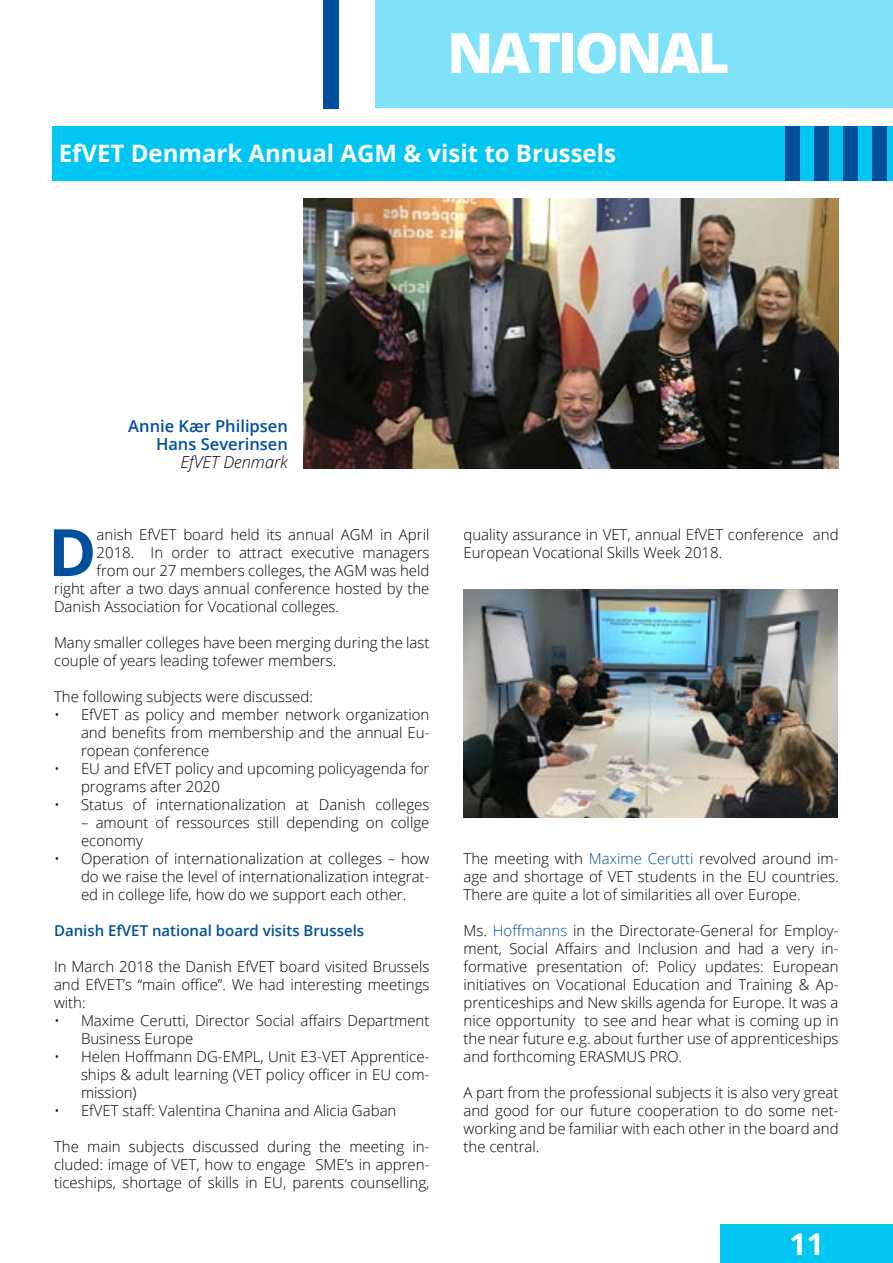
<style>
.page{position:relative;width:893px;height:1263px;background:#fff}
.page>*{position:absolute;margin:0;border:0;box-sizing:border-box;transform-origin:0 0}
.t1{font:700 65.4px "Open Sans";color:#00509b}
.t2{font:800 55.5px "Open Sans";letter-spacing:-.05em;color:#fff}
.t3{font:700 30px "Open Sans";color:#fff}
.t4{font:700 24px "Open Sans";color:#fff}
.t5{font:600 16.5px/18px "Open Sans";color:#00509b;text-align:right}
.t6{font:italic 300 16.5px "Open Sans";color:#000}
.t7{font:300 15px/18px "Open Sans";color:#000;text-align:justify}
.t8{font:600 15px "Open Sans";color:#00509b}
.s1{color:#00509b}
</style>
<div class="page">
<div style="left:720px;top:1224px;width:173px;height:39px;background:#00c6f1"></div>
<div style="left:375px;top:0;width:518px;height:108px;background:#80e2f8"></div>
<div style="left:323px;top:0;width:15px;height:108px;background:#00509b"></div>
<img style="left:463px;top:590px;width:375px;height:227px">
<div style="left:53px;top:126px;width:840px;height:54px;background:#00c6f1"></div>
<div style="left:872px;top:126px;width:15px;height:54px;background:#00509b"></div>
<div style="left:843px;top:126px;width:15px;height:54px;background:#00509b"></div>
<div style="left:814px;top:126px;width:15px;height:54px;background:#00509b"></div>
<div style="left:785px;top:126px;width:15px;height:54px;background:#00509b"></div>
<img style="left:303px;top:199px;width:536px;height:269px">
<h2 class="t2" style="left:447px;top:11px;width:284px">NATIONAL</h2>
<h3 class="t4" style="left:59px;top:136px;width:559px">EfVET Denmark Annual AGM &amp; visit to Brussels</h3>
<p class="t5" style="left:128px;top:417px;width:161px">Annie Kær Philipsen<br>Hans Severinsen</p>
<p class="t6" style="left:181px;top:451px;width:109px">EfVET Denmark</p>
<h1 class="t1" style="left:48px;top:506px;width:50px">D</h1>
<p class="t7" style="left:97px;top:525px;width:334px">anish EfVET board held its annual AGM in April</p>
<p class="t7" style="left:97px;top:543px;width:334px">2018. In order to attract executive managers</p>
<p class="t7" style="left:97px;top:561px;width:334px">from our 27 members colleges, the AGM was held</p>
<p class="t7" style="left:54px;top:579px;width:377px">right after a two days annual conference hosted by the</p>
<p class="t7" style="left:54px;top:597px;width:287px">Danish Association for Vocational colleges.</p>
<p class="t7" style="left:54px;top:633px;width:377px">Many smaller colleges have been merging during the last couple of years leading tofewer members.</p>
<p class="t7" style="left:54px;top:687px;width:261px">The following subjects were discussed:</p>
<p class="t7" style="left:81px;top:705px;width:350px;text-indent:-27px">• EfVET as policy and member network organization and benefits from membership and the annual Eu&shy;ropean conference</p>
<p class="t7" style="left:81px;top:759px;width:350px;text-indent:-27px">• EU and EfVET policy and upcoming policyagenda for programs after 2020</p>
<p class="t7" style="left:54px;top:795px;width:377px">• Status of internationalization at Danish colleges</p>
<p class="t7" style="left:81px;top:813px;width:350px">– amount of ressources still depending on collge economy</p>
<p class="t7" style="left:81px;top:849px;width:350px;text-indent:-27px">• Operation of internationalization at colleges – how do we raise the level of internationalization integrat&shy;ed in college life, how do we support each other.</p>
<p class="t8" style="left:54px;top:920px;width:312px">Danish EfVET national board visits Brussels</p>
<p class="t7" style="left:54px;top:957px;width:377px">In March 2018 the Danish EfVET board visited Brussels and EfVET’s “main office”. We had interesting meetings with:</p>
<p class="t7" style="left:81px;top:1011px;width:350px;text-indent:-27px">• Maxime Cerutti, Director Social affairs Department<br>Business Europe</p>
<p class="t7" style="left:81px;top:1047px;width:350px;text-indent:-27px">• Helen Hoffmann DG-EMPL, Unit E3-VET Apprentice&shy;ships &amp; adult learning (VET policy officer in EU com&shy;mission)</p>
<p class="t7" style="left:54px;top:1101px;width:344px">• EfVET staff: Valentina Chanina and Alicia Gaban</p>
<p class="t7" style="left:54px;top:1137px;width:377px">The main subjects discussed during the meeting in&shy;cluded: image of VET, how to engage SME’s in appren&shy;ticeships, shortage of skills in EU, parents counselling,</p>
<p class="t7" style="left:463px;top:525px;width:377px">quality assurance in VET, annual EfVET conference and<br>European Vocational Skills Week 2018.</p>
<p class="t7" style="left:463px;top:849px;width:377px">The meeting with <span class="s1">Maxime Cerutti</span> revolved around im&shy;age and shortage of VET students in the EU countries.<br>There are quite a lot of similarities all over Europe.</p>
<p class="t7" style="left:463px;top:921px;width:377px">Ms. <span class="s1">Hoffmanns</span> in the Directorate-General for Employ&shy;ment, Social Affairs and Inclusion and had a very in&shy;formative presentation of: Policy updates: European initiatives on Vocational Education and Training &amp; Ap&shy;prenticeships and New skills agenda for Europe. It was a nice opportunity to see and hear what is coming up in the near future e.g. about further use of apprenticeships and forthcoming ERASMUS PRO.</p>
<p class="t7" style="left:463px;top:1083px;width:377px">A part from the professional subjects it is also very great and good for our future cooperation to do some net&shy;working and be familiar with each other in the board and the central.</p>
<h3 class="t3" style="left:789px;top:1223px;width:36px">11</h3>
</div>
